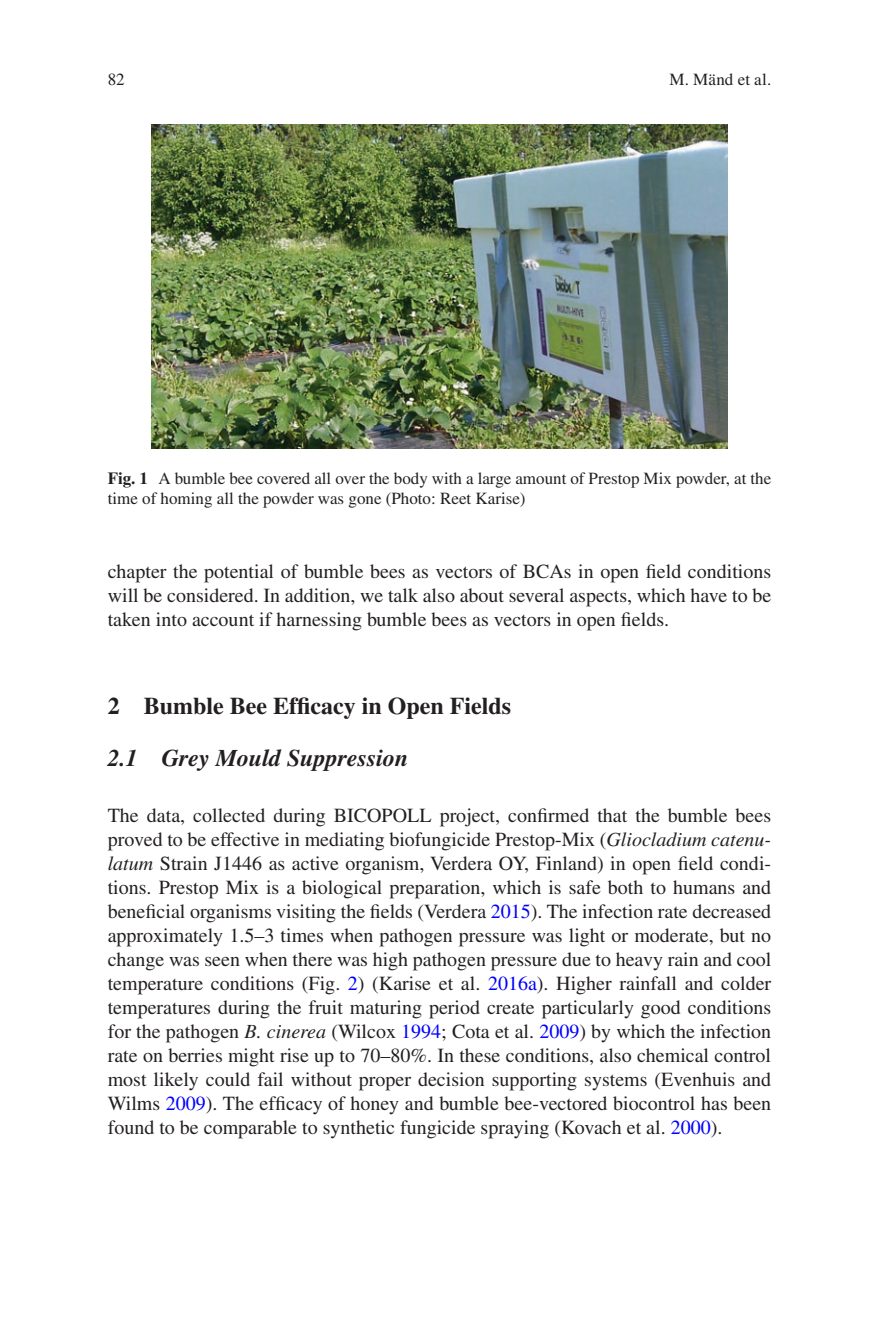
<style>
.page{position:relative;width:879px;height:1333px;background:#fff}
.page>*{position:absolute;margin:0;border:0;box-sizing:border-box;transform-origin:0 0}
.t1{font:700 24px "Spfwgg Times LT Std";color:#231f20}
.t2{font:italic 700 24px "Fvcyvg Times LT Std";color:#231f20}
.t3{font:20px/24px "Cmbhql Times LT Std";color:#231f20;text-align:justify}
.t4{font:17px/20px "Cmbhql Times LT Std";color:#231f20}
.t5{font:17px "Bxlhqb Times LT Std";letter-spacing:.005em;color:#231f20}
.s1{font-family:"Spfwgg Times LT Std";font-weight:700}
.s2{font-family:"Xknylh Times LT Std";font-style:italic}
.s3{color:#00f}
</style>
<div class="page">
<img style="left:151px;top:124px;width:576px;height:324px">
<p class="t4" style="left:108px;top:69px;width:18px">82</p>
<p class="t5" style="left:669px;top:70px;width:103px">M. Mänd et al.</p>
<p class="t4" style="left:108px;top:468px;width:665px"><span class="s1">Fig. 1</span> A bumble bee covered all over the body with a large amount of Prestop Mix powder, at the time of homing all the powder was gone (Photo: Reet Karise)</p>
<p class="t3" style="left:108px;top:559px;width:665px">chapter the potential of bumble bees as vectors of BCAs in open field conditions will be considered. In addition, we talk also about several aspects, which have to be taken into account if harnessing bumble bees as vectors in open fields.</p>
<p class="t1" style="left:108px;top:691px;width:405px">2 Bumble Bee Efficacy in Open Fields</p>
<p class="t2" style="left:108px;top:743px;width:302px">2.1 Grey Mould Suppression</p>
<p class="t3" style="left:108px;top:803px;width:665px">The data, collected during BICOPOLL project, confirmed that the bumble bees proved to be effective in mediating biofungicide Prestop-Mix (<span class="s2">Gliocladium catenu&shy;latum</span> Strain J1446 as active organism, Verdera OY, Finland) in open field condi&shy;tions. Prestop Mix is a biological preparation, which is safe both to humans and beneficial organisms visiting the fields (Verdera <span class="s3">2015</span>). The infection rate decreased approximately 1.5–3 times when pathogen pressure was light or moderate, but no change was seen when there was high pathogen pressure due to heavy rain and cool temperature conditions (Fig. <span class="s3">2</span>) (Karise et al. <span class="s3">2016a</span>). Higher rainfall and colder temperatures during the fruit maturing period create particularly good conditions for the pathogen <span class="s2">B. cinerea</span> (Wilcox <span class="s3">1994</span>; Cota et al. <span class="s3">2009</span>) by which the infection rate on berries might rise up to 70–80%. In these conditions, also chemical control most likely could fail without proper decision supporting systems (Evenhuis and Wilms <span class="s3">2009</span>). The efficacy of honey and bumble bee-vectored biocontrol has been found to be comparable to synthetic fungicide spraying (Kovach et al. <span class="s3">2000</span>).</p>
</div>
